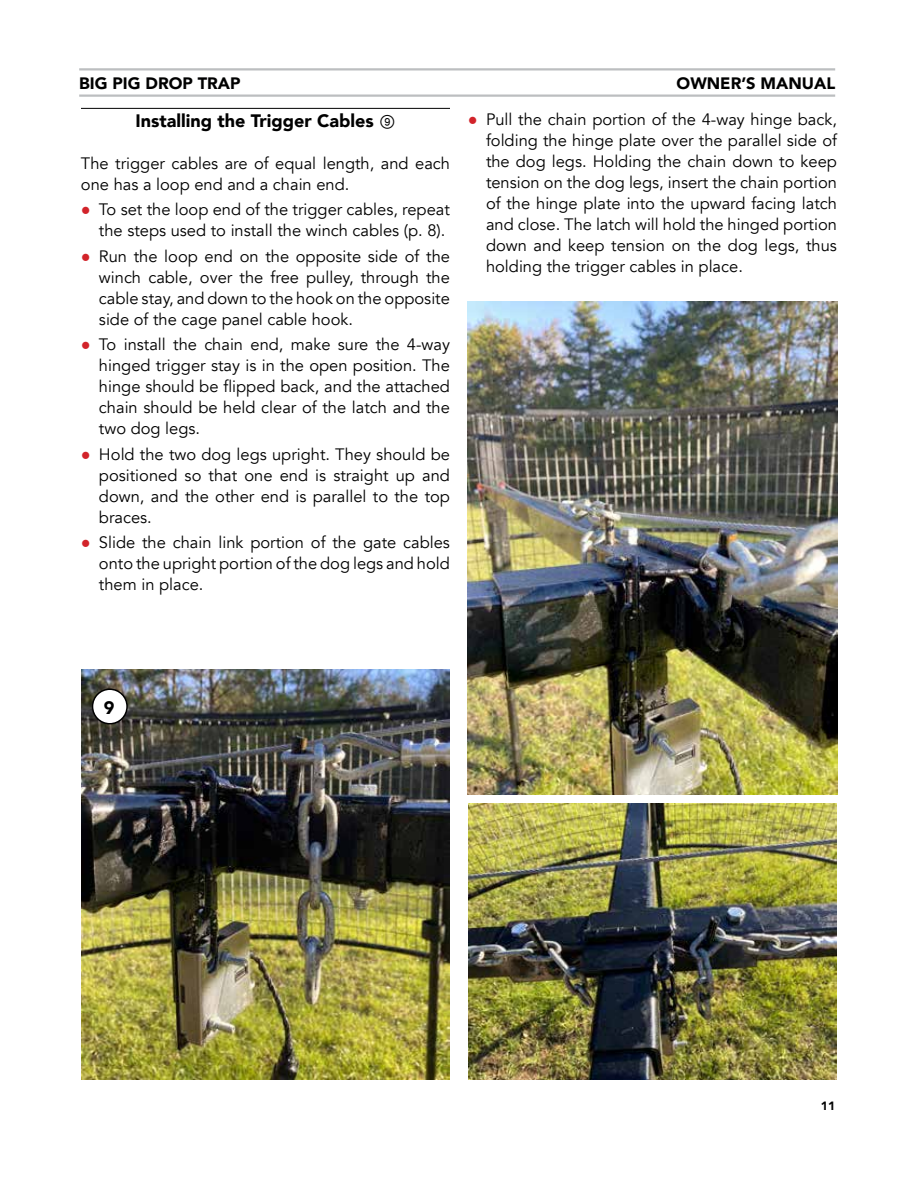
<style>
.page{position:relative;width:918px;height:1188px;background:#fff}
.page>*{position:absolute;margin:0;border:0;box-sizing:border-box;transform-origin:0 0}
.t1{font:900 18px "Avenir";color:#000}
.t2{font:16.5px/21px "Avenir";color:#000;text-align:justify}
.t3{font:900 16.5px "Avenir";color:#000}
.t4{font:900 12px "Avenir";color:#000}
.s1{font-family:"Arial Unicode MS";font-weight:400;font-size:16.5px}
.s2{font-family:"Helvetica";font-weight:700;color:#d2232a}
</style>
<div class="page">
<hr style="left:79px;top:68px;width:756px;height:2px;background:#bcbec0">
<hr style="left:79px;top:94px;width:756px;height:3px;background:#bcbec0">
<hr style="left:81px;top:108px;width:369px;height:1px;background:#000">
<img style="left:81px;top:669px;width:369px;height:411px">
<img style="left:467px;top:301px;width:370px;height:493px">
<img style="left:468px;top:803px;width:369px;height:277px">
<div style="left:93px;top:689px;width:34px;height:35px;background:#fff;border-radius:50%"></div>
<div style="left:92px;top:688px;width:36px;height:36px;border:2px solid #000;border-radius:50%"></div>
<p class="t3" style="left:79px;top:73px;width:163px">BIG PIG DROP TRAP</p>
<p class="t3" style="left:677px;top:73px;width:160px">OWNER’S MANUAL</p>
<p class="t1" style="left:135px;top:113px;width:262px">Installing the Trigger Cables <span class="s1">⑨</span></p>
<p class="t2" style="left:81px;top:154px;width:371px">The trigger cables are of equal length, and each one has a loop end and a chain end.</p>
<p class="t2" style="left:81px;top:201px;width:370px;text-align:right"><span class="s2">●</span> To set the loop end of the trigger cables, repeat the steps used to install the winch cables (p. 8).</p>
<p class="t2" style="left:99px;top:247px;width:353px;text-indent:-18px"><span class="s2">●</span> Run the loop end on the opposite side of the winch cable, over the free pulley, through the cable stay, and down to the hook on the opposite side of the cage panel cable hook.</p>
<p class="t2" style="left:99px;top:336px;width:353px;text-indent:-18px"><span class="s2">●</span> To install the chain end, make sure the 4-way hinged trigger stay is in the open position. The hinge should be flipped back, and the attached chain should be held clear of the latch and the two dog legs.</p>
<p class="t2" style="left:99px;top:445px;width:353px;text-indent:-18px"><span class="s2">●</span> Hold the two dog legs upright. They should be positioned so that one end is straight up and down, and the other end is parallel to the top braces.</p>
<p class="t2" style="left:99px;top:534px;width:353px;text-indent:-18px"><span class="s2">●</span> Slide the chain link portion of the gate cables onto the upright portion of the dog legs and hold them in place.</p>
<p class="t2" style="left:486px;top:110px;width:353px;text-indent:-18px"><span class="s2">●</span> Pull the chain portion of the 4-way hinge back, folding the hinge plate over the parallel side of the dog legs. Holding the chain down to keep tension on the dog legs, insert the chain portion of the hinge plate into the upward facing latch and close. The latch will hold the hinged portion down and keep tension on the dog legs, thus holding the trigger cables in place.</p>
<p class="t1" style="left:104px;top:700px;width:12px">9</p>
<p class="t4" style="left:821px;top:1101px;width:16px">11</p>
</div>
